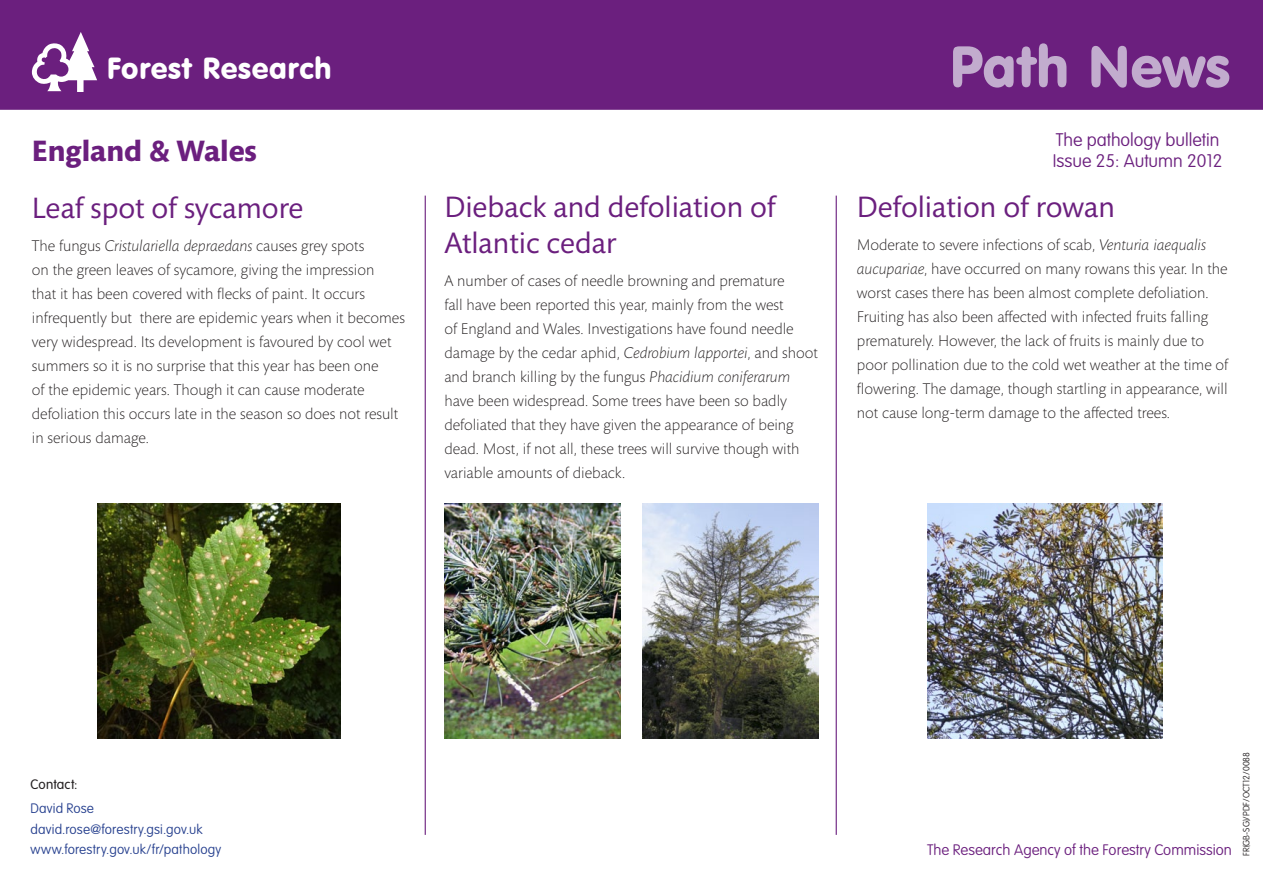
<style>
.page{position:relative;width:1263px;height:893px;background:#fff}
.page>*{position:absolute;margin:0;border:0;box-sizing:border-box;transform-origin:0 0}
.t1{font:57px "VAG Rounded BT";color:#c2acce}
.t2{font:30px/36px "Mundo Sans Std";color:#6b1f7e}
.t3{font:700 30px "Mundo Sans Std";color:#6b1f7e}
.t4{font:29.85px "VAG Rounded BT";letter-spacing:.02em;color:#fff}
.t5{font:100 18px "VAG Rounded Std";color:#6b1f7e}
.t6{font:300 15.75px/24px "Mundo Sans Std";color:#231f20}
.t7{font:100 15px "VAG Rounded Std";color:#6b1f7e}
.t8{font:100 13.5px "VAG Rounded Std";letter-spacing:.01em;color:#253f8e}
.t9{font:300 13.5px "VAG Rounded Std";letter-spacing:.01em;color:#231f20}
.t10{font:100 9px "VAG Rounded Std";color:#231f20}
.s1{font-style:italic}
</style>
<div class="page">
<div style="left:0;top:0;width:1263px;height:111px;background:#6b1f7e"></div>
<svg style="left:32px;top:32px;width:65px;height:59px"></svg>
<hr style="left:0;top:110px;width:1263px;height:3px;background:#fff">
<hr style="left:425px;top:196px;width:1px;height:639px;background:#6b1f7e">
<hr style="left:836px;top:196px;width:1px;height:639px;background:#6b1f7e">
<img style="left:98px;top:504px;width:242px;height:234px">
<img style="left:928px;top:504px;width:234px;height:234px">
<img style="left:444px;top:504px;width:176px;height:234px">
<img style="left:643px;top:504px;width:176px;height:234px">
<h3 class="t4" style="left:107px;top:49px;width:227px">Forest Research</h3>
<p class="t3" style="left:32px;top:133px;width:227px">England &amp; Wales</p>
<p class="t2" style="left:32px;top:191px;width:273px">Leaf spot of sycamore</p>
<p class="t6" style="left:32px;top:234px;width:375px">The fungus <span class="s1">Cristulariella depraedans</span> causes grey spots<br>on the green leaves of sycamore, giving the impression<br>that it has been covered with flecks of paint. It occurs infrequently but there are epidemic years when it becomes very widespread. Its development is favoured by cool wet summers so it is no surprise that this year has been one<br>of the epidemic years. Though it can cause moderate defoliation this occurs late in the season so does not result in serious damage.</p>
<p class="t2" style="left:444px;top:190px;width:333px">Dieback and defoliation of<br>Atlantic cedar</p>
<p class="t6" style="left:444px;top:269px;width:375px">A number of cases of needle browning and premature<br>fall have been reported this year, mainly from the west<br>of England and Wales. Investigations have found needle damage by the cedar aphid, <span class="s1">Cedrobium lapportei</span>, and shoot and branch killing by the fungus <span class="s1">Phacidium coniferarum </span>have been widespread. Some trees have been so badly defoliated that they have given the appearance of being dead. Most, if not all, these trees will survive though with variable amounts of dieback.</p>
<p class="t1" style="left:949px;top:31px;width:282px">Path News</p>
<p class="t5" style="left:1056px;top:129px;width:165px">The pathology bulletin</p>
<p class="t5" style="left:1053px;top:151px;width:171px">Issue 25: Autumn 2012</p>
<p class="t2" style="left:857px;top:190px;width:260px">Defoliation of rowan</p>
<p class="t6" style="left:857px;top:233px;width:373px">Moderate to severe infections of scab, <span class="s1">Venturia iaequalis aucupariae</span>, have occurred on many rowans this year. In the worst cases there has been almost complete defoliation.<br>Fruiting has also been affected with infected fruits falling prematurely. However, the lack of fruits is mainly due to poor pollination due to the cold wet weather at the time of flowering. The damage, though startling in appearance, will not cause long-term damage to the affected trees.</p>
<p class="t9" style="left:31px;top:776px;width:48px">Contact:</p>
<p class="t8" style="left:31px;top:801px;width:65px">David Rose</p>
<p class="t8" style="left:31px;top:821px;width:174px">david.rose@forestry.gsi.gov.uk</p>
<p class="t8" style="left:31px;top:842px;width:192px">www.forestry.gov.uk/fr/pathology</p>
<p class="t7" style="left:927px;top:841px;width:306px">The Research Agency of the Forestry Commission</p>
<p class="t10" style="left:1241px;top:856px;width:105px;rotate:-90deg">FR(GB-SG)/PDF/OCT12/0088</p>
</div>
